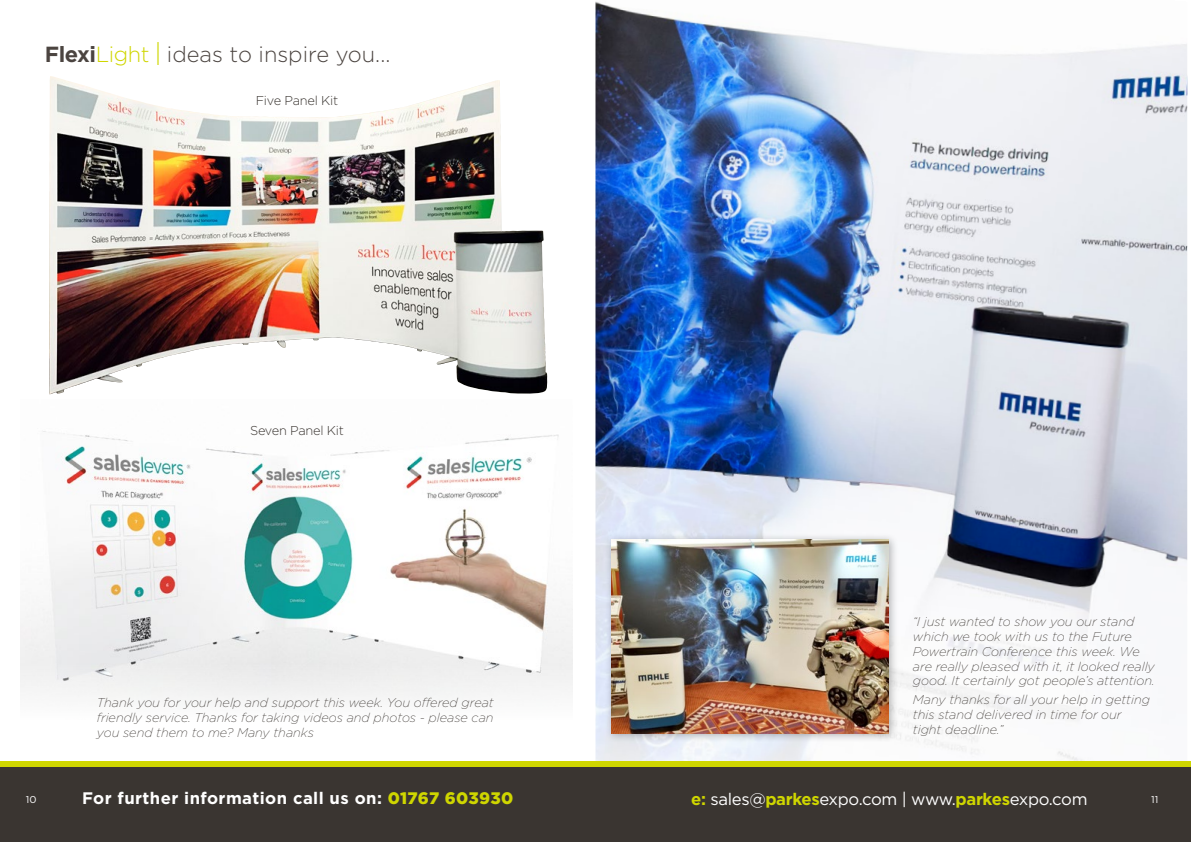
<style>
.page{position:relative;width:1191px;height:842px;background:#fff}
.page>*{position:absolute;margin:0;border:0;box-sizing:border-box;transform-origin:0 0}
.t1{font:300 21.9px "Gotham";color:#4b4440}
.t2{font:700 16.7px "Gotham";letter-spacing:.025em;color:#fff}
.t3{font:16.7px "Gotham";letter-spacing:-.02em;color:#fff}
.t4{font:300 12.8px "Gotham";letter-spacing:-.02em;color:#3a3531}
.t5{font:italic 200 12.7px/14.8px "Gotham";color:#3a3531}
.t6{font:9.9px "Gotham";color:#fff}
.s1{font-weight:700}
.s2{color:#cfd600}
.s3{font-size:32.8px;color:#cfd600}
.s4{font-weight:900;color:#cfd600}
.s5{font-weight:700;color:#cfd600}
</style>
<div class="page">
<img style="left:595px;top:1px;width:592px;height:760px">
<div style="left:0;top:761px;width:602px;height:6px;background:#cfd600"></div>
<div style="left:0;top:767px;width:602px;height:75px;background:#3a3531"></div>
<div style="left:605px;top:533px;width:294px;height:210px;background:#000;opacity:.3"></div>
<img style="left:611px;top:539px;width:278px;height:194px">
<div style="left:585px;top:761px;width:606px;height:6px;background:#cfd600"></div>
<div style="left:585px;top:767px;width:606px;height:75px;background:#3a3531"></div>
<img style="left:49px;top:76px;width:499px;height:318px">
<img style="left:21px;top:431px;width:551px;height:271px">
<h1 class="t1" style="left:45px;top:41px;width:347px"><span class="s1">Flexi</span><span class="s2">Light</span> <span class="s3">I</span> ideas to inspire you...</h1>
<p class="t4" style="left:256px;top:92px;width:84px">Five Panel Kit</p>
<p class="t4" style="left:250px;top:422px;width:95px">Seven Panel Kit</p>
<p class="t5" style="left:97px;top:695px;width:398px;text-align:justify">Thank you for your help and support this week. You offered great friendly service. Thanks for taking videos and photos - please can you send them to me? Many thanks</p>
<p class="t6" style="left:26px;top:793px;width:12px">10</p>
<h2 class="t2" style="left:82px;top:787px;width:433px">For further information call us on: <span class="s4">01767 603930</span></h2>
<p class="t5" style="left:913px;top:614px;width:243px">“I just wanted to show you our stand which we took with us to the Future Powertrain Conference this week. We are really pleased with it, it looked really good. It certainly got people’s attention.</p>
<p class="t5" style="left:913px;top:692px;width:238px">Many thanks for all your help in getting this stand delivered in time for our tight deadline.”</p>
<h2 class="t3" style="left:691px;top:788px;width:398px"><span class="s5">e:</span> sales@<span class="s5">parkes</span>expo.com | www.<span class="s5">parkes</span>expo.com</h2>
<p class="t6" style="left:1151px;top:793px;width:9px">11</p>
</div>
